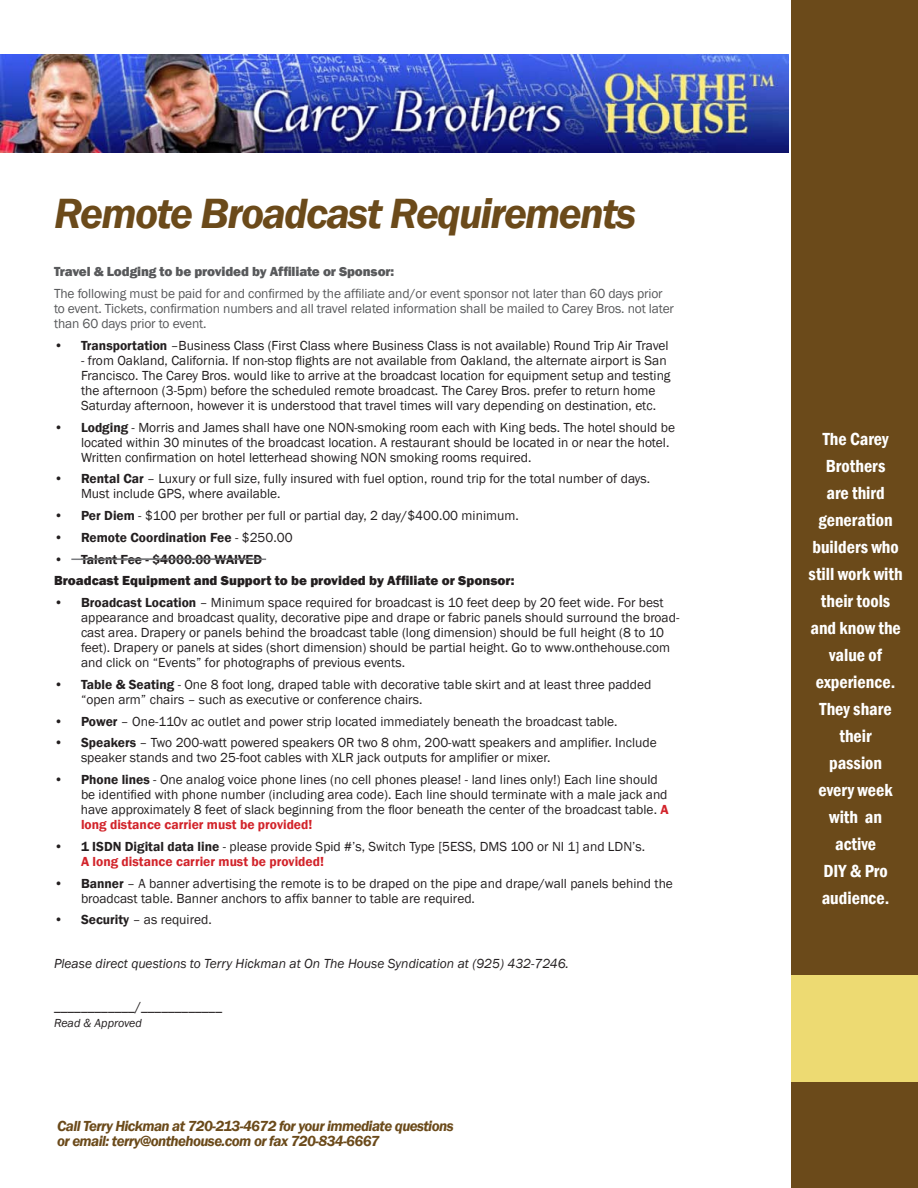
<style>
.page{position:relative;width:918px;height:1188px;background:#fff}
.page>*{position:absolute;margin:0;border:0;box-sizing:border-box;transform-origin:0 0}
.t1{font:italic 600 43.5px "Franklin Gothic";letter-spacing:-.04em;color:#6b4a1a}
.t2{font:600 condensed 18px/27px "Franklin Gothic";color:#fff;text-align:center}
.t3{font:italic 600 15px/15px "Franklin Gothic";letter-spacing:-.04em;color:#6b4a1a}
.t4{font:13.5px/15px "Franklin Gothic";color:#231f20}
.t5{font:13.5px/15px "Franklin Gothic";letter-spacing:-.01em;color:#58595b}
.t6{font:italic 13.5px "Franklin Gothic";color:#231f20}
.t7{font:800 13.5px "Franklin Gothic";color:#231f20}
.t8{font:600 13.5px "Franklin Gothic";color:#231f20}
.t9{font:800 13.5px "Franklin Gothic";letter-spacing:-.01em;color:#58595b}
.t10{font:italic 12px "Franklin Gothic";color:#231f20}
.s1{font-weight:600}
.s2{font-weight:400}
.s3{font-weight:600;color:#d2232a}
</style>
<div class="page">
<img style="left:0;top:54px;width:789px;height:99px">
<div style="left:792px;top:0;width:126px;height:1188px;background:#6b4a1a"></div>
<div style="left:792px;top:976px;width:126px;height:106px;background:#edda72"></div>
<hr style="left:71px;top:559px;width:195px;height:1px;background:#7a7c7f">
<h1 class="t1" style="left:54px;top:185px;width:584px">Remote Broadcast Requirements</h1>
<p class="t9" style="left:54px;top:263px;width:342px">Travel &amp; Lodging to be provided by Affiliate or Sponsor:</p>
<p class="t5" style="left:54px;top:286px;width:622px">The following must be paid for and confirmed by the affiliate and/or event sponsor not later than 60 days prior to event. Tickets, confirmation numbers and all travel related information shall be mailed to Carey Bros. not later than 60 days prior to event.</p>
<p class="t4" style="left:54px;top:338px;width:616px"><span class="s1">• Transportation</span> –Business Class (First Class where Business Class is not available) Round Trip Air Travel</p>
<p class="t4" style="left:81px;top:353px;width:591px">- from Oakland, California. If non-stop flights are not available from Oakland, the alternate airport is San Francisco. The Carey Bros. would like to arrive at the broadcast location for equipment setup and testing the afternoon (3-5pm) before the scheduled remote broadcast. The Carey Bros. prefer to return home Saturday afternoon, however it is understood that travel times will vary depending on destination, etc.</p>
<p class="t4" style="left:81px;top:420px;width:596px;text-indent:-27px"><span class="s1">• Lodging</span> - Morris and James shall have one NON-smoking room each with King beds. The hotel should be located within 30 minutes of the broadcast location. A restaurant should be located in or near the hotel.<br>Written confirmation on hotel letterhead showing NON smoking rooms required.</p>
<p class="t4" style="left:81px;top:472px;width:571px;text-indent:-27px"><span class="s1">• Rental Car</span> – Luxury or full size, fully insured with fuel option, round trip for the total number of days.<br>Must include GPS, where available.</p>
<p class="t4" style="left:54px;top:508px;width:466px"><span class="s1">• Per Diem</span> - $100 per brother per full or partial day, 2 day/$400.00 minimum.</p>
<p class="t8" style="left:54px;top:529px;width:240px">• Remote Coordination Fee <span class="s2">- $250.00</span></p>
<p class="t8" style="left:54px;top:551px;width:210px">• Talent Fee - $4000.00 WAIVED</p>
<p class="t7" style="left:54px;top:572px;width:462px">Broadcast Equipment and Support to be provided by Affiliate or Sponsor:</p>
<p class="t4" style="left:81px;top:595px;width:600px;text-indent:-27px"><span class="s1">• Broadcast Location</span> – Minimum space required for broadcast is 10 feet deep by 20 feet wide. For best appearance and broadcast quality, decorative pipe and drape or fabric panels should surround the broad&shy;cast area. Drapery or panels behind the broadcast table (long dimension) should be full height (8 to 10 feet). Drapery or panels at sides (short dimension) should be partial height. Go to www.onthehouse.com and click on “Events” for photographs of previous events.</p>
<p class="t4" style="left:81px;top:677px;width:572px;text-indent:-27px"><span class="s1">• Table &amp; Seating</span> - One 8 foot long, draped table with decorative table skirt and at least three padded “open arm” chairs – such as executive or conference chairs.</p>
<p class="t4" style="left:54px;top:714px;width:565px"><span class="s1">• Power</span> – One-110v ac outlet and power strip located immediately beneath the broadcast table.</p>
<p class="t4" style="left:81px;top:736px;width:577px;text-indent:-27px"><span class="s1">• Speakers</span> – Two 200-watt powered speakers OR two 8 ohm, 200-watt speakers and amplifier. Include speaker stands and two 25-foot cables with XLR jack outputs for amplifier or mixer.</p>
<p class="t4" style="left:81px;top:772px;width:589px;text-indent:-27px"><span class="s1">• Phone lines</span> - One analog voice phone lines (no cell phones please! - land lines only!) Each line should be identified with phone number (including area code). Each line should terminate with a male jack and have approximately 8 feet of slack beginning from the floor beneath the center of the broadcast table. <span class="s3">A long distance carrier must be provided!</span></p>
<p class="t4" style="left:81px;top:839px;width:566px;text-indent:-27px"><span class="s1">• 1 ISDN Digital data line</span> - please provide Spid #’s, Switch Type [5ESS, DMS 100 or NI 1] and LDN’s.<br><span class="s3">A long distance carrier must be provided!</span></p>
<p class="t4" style="left:81px;top:876px;width:594px;text-indent:-27px"><span class="s1">• Banner</span> – A banner advertising the remote is to be draped on the pipe and drape/wall panels behind the broadcast table. Banner anchors to affix banner to table are required.</p>
<p class="t4" style="left:54px;top:913px;width:159px"><span class="s1">• Security</span> – as required.</p>
<p class="t6" style="left:54px;top:955px;width:516px">Please direct questions to Terry Hickman at On The House Syndication at (925) 432-7246.</p>
<p class="t4" style="left:54px;top:1000px;width:170px">____________/____________</p>
<p class="t10" style="left:54px;top:1016px;width:90px">Read &amp; Approved</p>
<p class="t3" style="left:57px;top:1119px;width:398px">Call Terry Hickman at 720-213-4672 for your immediate questions or email: terry@onthehouse.com or fax 720-834-6667</p>
<h2 class="t2" style="left:809px;top:425px;width:95px">The Carey<br>Brothers<br>are third generation builders who still work with their tools and know the value of experience.<br>They share their<br>passion<br>every week with an active<br>DIY &amp; Pro audience.</h2>
</div>
